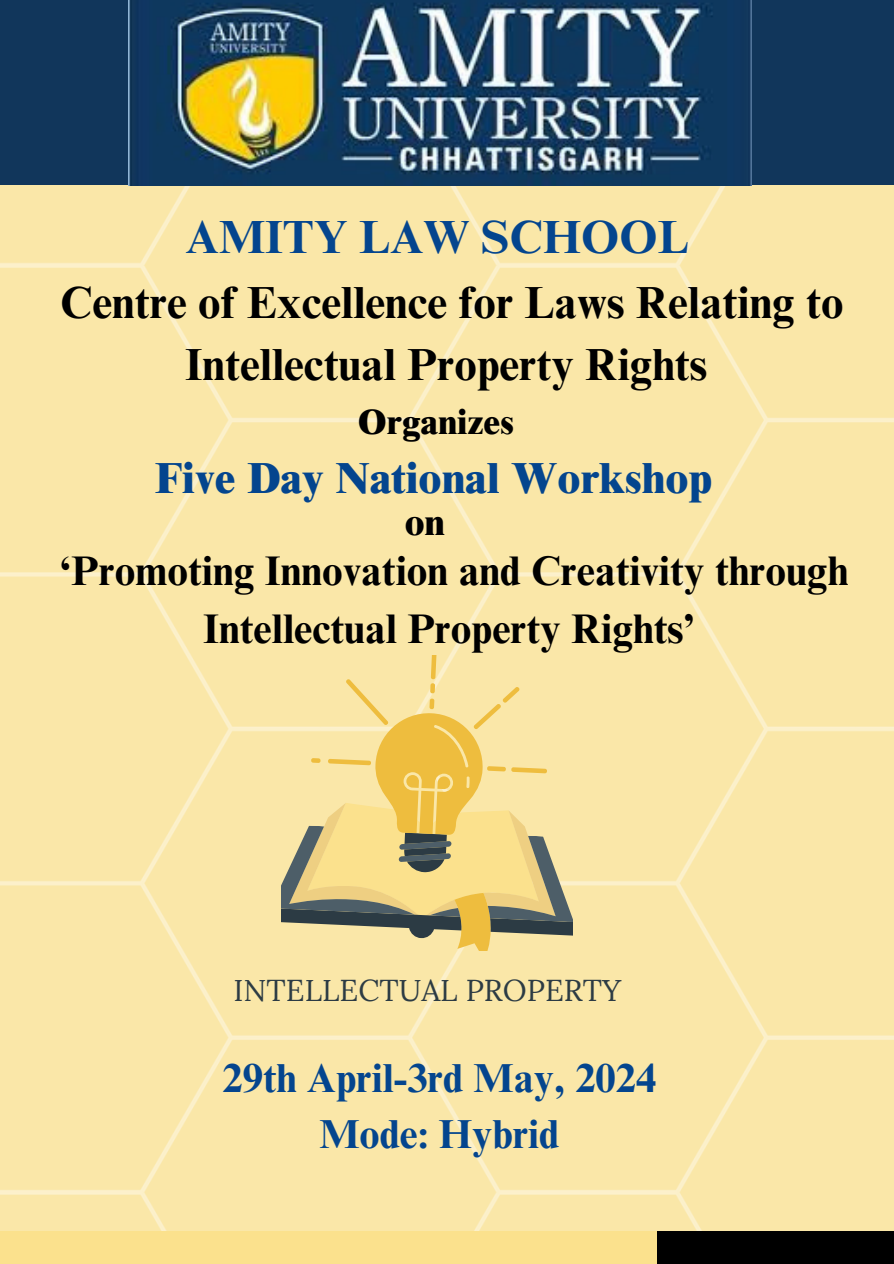
<style>
.page{position:relative;width:894px;height:1264px;background:#fff}
.page>*{position:absolute;margin:0;border:0;box-sizing:border-box;transform-origin:0 0}
.t1{font:700 46.5px "Times NRMT Pro";color:#04458e}
.t2{font:700 45px/61.8px "Times NRMT Pro";color:#000;text-align:center}
.t3{font:800 43.5px "Times NRMT Pro";color:#04458e}
.t4{font:700 41.4px/57.3px "Times NRMT Pro";color:#000;text-align:center}
.t5{font:700 40.5px/56.2px "Times NRMT Pro";color:#04458e;text-align:center}
.t6{font:800 37.5px "Times NRMT Pro";color:#000}
.t7{font:800 35.25px "Times NRMT Pro";color:#000}
.t8{font:30.15px "Lora";color:#2c3b44}
</style>
<div class="page">
<div style="left:0;top:185px;width:893px;height:1046px;background:#fae7a8"></div>
<svg style="left:302px;top:655px;width:250px;height:295px;background:#f7dd90"></svg>
<svg style="left:282px;top:800px;width:290px;height:145px;background:#ccbb7f"></svg>
<div style="left:0;top:1231px;width:660px;height:32px;background:#fbe18d"></div>
<div style="left:657px;top:1231px;width:236px;height:32px;background:#000"></div>
<div style="left:0;top:0;width:893px;height:185px;background:#11365b"></div>
<img style="left:128px;top:0;width:585px;height:185px">
<h3 class="t1" style="left:185px;top:219px;width:504px">AMITY LAW SCHOOL</h3>
<h2 class="t2" style="left:60px;top:277px;width:784px">Centre of Excellence for Laws Relating to<br>Intellectual Property Rights</h2>
<p class="t7" style="left:358px;top:408px;width:158px">Organizes</p>
<h3 class="t3" style="left:155px;top:461px;width:558px">Five Day National Workshop</h3>
<p class="t6" style="left:404px;top:508px;width:42px">on</p>
<h2 class="t4" style="left:60px;top:547px;width:789px">‘Promoting Innovation and Creativity through<br>Intellectual Property Rights’</h2>
<h1 class="t8" style="left:233px;top:970px;width:389px">INTELLECTUAL PROPERTY</h1>
<h4 class="t5" style="left:222px;top:1054px;width:435px">29th April-3rd May, 2024<br>Mode: Hybrid</h4>
</div>
